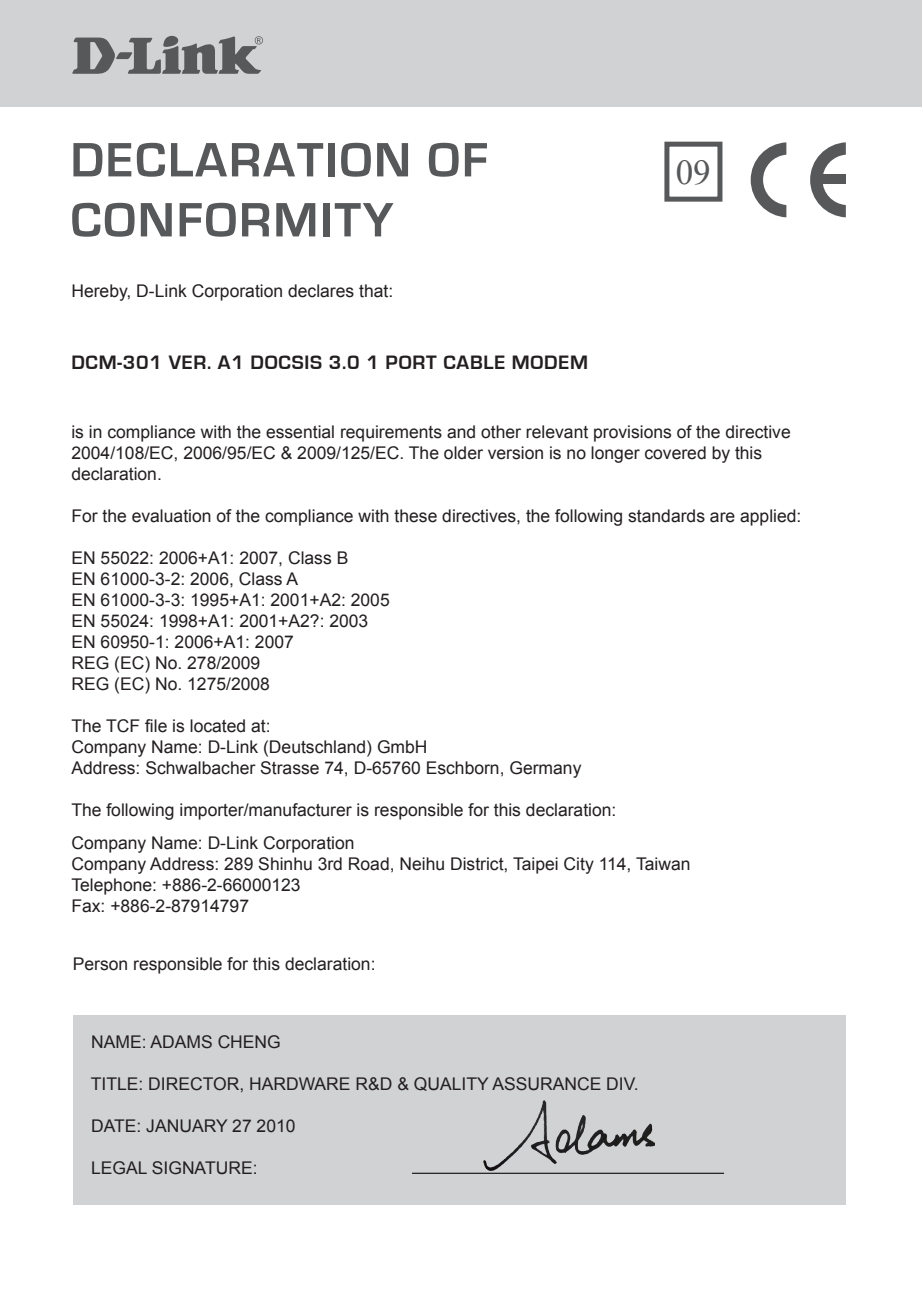
<style>
.page{position:relative;width:922px;height:1297px;background:#fff}
.page>*{position:absolute;margin:0;border:0;box-sizing:border-box;transform-origin:0 0}
.t1{font:700 50px "Eurostile";letter-spacing:.04em;color:#57585a}
.t2{font:35px "Times New Roman";color:#57585a}
.t3{font:700 20px "Eurostile";letter-spacing:.04em;color:#231f20}
.t4{font:17.5px/21px "Arial";color:#231f20}
</style>
<div class="page">
<div style="left:1px;top:0;width:920px;height:107px;background:#d1d2d4"></div>
<div style="left:664px;top:142px;width:58px;height:60px;border:5px solid #57585a"></div>
<svg style="left:750px;top:142px;width:36px;height:75px"></svg>
<svg style="left:810px;top:142px;width:35px;height:75px"></svg>
<div style="left:819px;top:174px;width:26px;height:9px;background:#57585a"></div>
<div style="left:74px;top:1015px;width:771px;height:189px;background:#d1d2d4"></div>
<hr style="left:412px;top:1173px;width:311px;height:1px;background:#231f20">
<img style="left:483px;top:1101px;width:171px;height:70px">
<svg style="left:72px;top:36px;width:191px;height:38px"></svg>
<h1 class="t1" style="left:70px;top:133px;width:419px">DECLARATION OF</h1>
<h1 class="t1" style="left:70px;top:193px;width:324px">CONFORMITY</h1>
<p class="t4" style="left:71px;top:280px;width:323px">Hereby, D-Link Corporation declares that:</p>
<p class="t3" style="left:71px;top:351px;width:518px">DCM-301 VER. A1 DOCSIS 3.0 1 PORT CABLE MODEM</p>
<h2 class="t2" style="left:675px;top:148px;width:36px">09</h2>
<p class="t4" style="left:71px;top:421px;width:720px">is in compliance with the essential requirements and other relevant provisions of the directive<br>2004/108/EC, 2006/95/EC &amp; 2009/125/EC. The older version is no longer covered by this declaration.</p>
<p class="t4" style="left:71px;top:505px;width:731px">For the evaluation of the compliance with these directives, the following standards are applied:</p>
<p class="t4" style="left:71px;top:547px;width:320px">EN 55022: 2006+A1: 2007, Class B<br>EN 61000-3-2: 2006, Class A<br>EN 61000-3-3: 1995+A1: 2001+A2: 2005<br>EN 55024: 1998+A1: 2001+A2?: 2003<br>EN 60950-1: 2006+A1: 2007<br>REG (EC) No. 278/2009<br>REG (EC) No. 1275/2008</p>
<p class="t4" style="left:71px;top:715px;width:511px">The TCF file is located at:<br>Company Name: D-Link (Deutschland) GmbH<br>Address: Schwalbacher Strasse 74, D-65760 Eschborn, Germany</p>
<p class="t4" style="left:71px;top:793px;width:546px;line-height:33.5px">The following importer/manufacturer is responsible for this declaration:<br>Company Name: D-Link Corporation</p>
<p class="t4" style="left:71px;top:854px;width:620px">Company Address: 289 Shinhu 3rd Road, Neihu District, Taipei City 114, Taiwan<br>Telephone: +886-2-66000123<br>Fax: +886-2-87914797</p>
<p class="t4" style="left:73px;top:953px;width:304px">Person responsible for this declaration:</p>
<p class="t4" style="left:91px;top:1031px;width:191px">NAME: ADAMS CHENG</p>
<p class="t4" style="left:91px;top:1073px;width:549px">TITLE: DIRECTOR, HARDWARE R&amp;D &amp; QUALITY ASSURANCE DIV.</p>
<p class="t4" style="left:91px;top:1115px;width:206px">DATE: JANUARY 27 2010</p>
<p class="t4" style="left:91px;top:1157px;width:168px">LEGAL SIGNATURE:</p>
</div>
